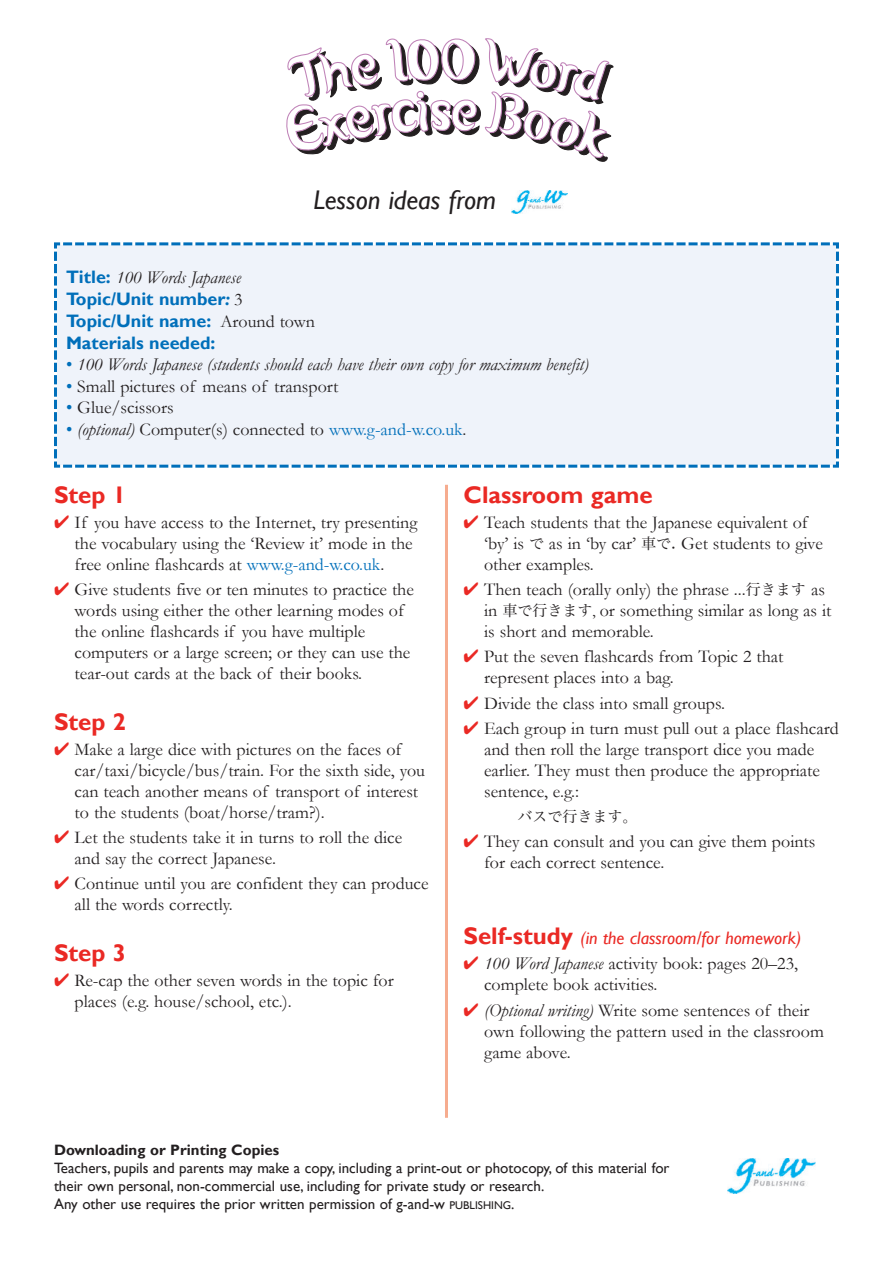
<style>
.page{position:relative;width:893px;height:1263px;background:#fff}
.page>*{position:absolute;margin:0;border:0;box-sizing:border-box;transform-origin:0 0}
.t1{font:italic 27px "Gill Sans";color:#231f20}
.t2{font:700 24px "Gill Sans";color:#ea2924}
.t3{font:18px/21px "Garamond";color:#231f20}
.t4{font:italic 18px "Garamond";color:#231f20}
.t5{font:700 18px/22.2px "Gill Sans";color:#006fba}
.t6{font:italic 18px "Gill Sans";color:#ea2924}
.t7{font:15px/18px "Gill Sans";color:#231f20}
.t8{font:700 15px "Gill Sans";color:#231f20}
.t9{font:15px "Hira Min Pro W3";color:#231f20}
.s1{font-family:"Gill Sans";font-weight:700;font-style:normal;color:#006fba}
.s2{font-style:italic}
.s3{font-family:"Garamond";font-weight:400;color:#231f20}
.s4{font-style:normal;color:#006fba}
.s5{color:#006fba}
.s6{color:#ea2924}
.s7{font-family:"Hira Min Pro W3";font-size:15px}
.s8{font-size:15px}
.s9{font-weight:700;font-style:normal;font-size:24px}
.s10{font-size:11.25px}
</style>
<div class="page">
<svg style="left:286px;top:38px;width:328px;height:124px"></svg>
<img style="left:728px;top:1158px;width:88px;height:36px">
<div style="left:54px;top:242px;width:785px;height:226px;background:#eff3fa"></div>
<img style="left:511px;top:191px;width:56px;height:23px">
<hr style="left:445px;top:485px;width:3px;height:633px;background:#f6ac8f">
<h1 class="t1" style="left:313px;top:184px;width:184px">Lesson ideas from</h1>
<p class="t4" style="left:66px;top:267px;width:176px"><span class="s1">Title:</span> 100 Words Japanese</p>
<p class="t5" style="left:66px;top:287px;width:251px">Topic/Unit number<span class="s2">:</span> <span class="s3">3<br></span>Topic/Unit name: <span class="s3">Around town<br></span>Materials needed:</p>
<p class="t4" style="left:66px;top:355px;width:524px"><span class="s4">•</span> 100 Words Japanese (students should each have their own copy for maximum benefit)</p>
<p class="t3" style="left:66px;top:376px;width:274px"><span class="s5">•</span> Small pictures of means of transport</p>
<p class="t3" style="left:66px;top:398px;width:109px"><span class="s5">•</span> Glue/scissors</p>
<p class="t3" style="left:66px;top:419px;width:402px"><span class="s5">•</span> <span class="s2">(optional)</span> Computer(s) connected to <span class="s5">www.g-and-w.co.uk</span>.</p>
<h2 class="t2" style="left:54px;top:480px;width:74px">Step 1</h2>
<p class="t3" style="left:75px;top:512px;width:344px;text-indent:-21px"><span class="s6">✔</span> If you have access to the Internet, try presenting the vocabulary using the ‘Review it’ mode in the free online flashcards at <span class="s5">www.g-and-w.co.uk</span>.</p>
<p class="t3" style="left:75px;top:579px;width:341px;text-indent:-21px"><span class="s6">✔</span> Give students five or ten minutes to practice the words using either the other learning modes of the online flashcards if you have multiple computers or a large screen; or they can use the tear-out cards at the back of their books.</p>
<h2 class="t2" style="left:54px;top:707px;width:74px">Step 2</h2>
<p class="t3" style="left:75px;top:739px;width:352px;text-indent:-21px"><span class="s6">✔</span> Make a large dice with pictures on the faces of car/taxi/bicycle/bus/train. For the sixth side, you can teach another means of transport of interest to the students (boat/horse/tram?).</p>
<p class="t3" style="left:75px;top:827px;width:329px;text-indent:-21px"><span class="s6">✔</span> Let the students take it in turns to roll the dice and say the correct Japanese.</p>
<p class="t3" style="left:75px;top:873px;width:355px;text-indent:-21px"><span class="s6">✔</span> Continue until you are confident they can produce all the words correctly.</p>
<h2 class="t2" style="left:54px;top:938px;width:74px">Step 3</h2>
<p class="t3" style="left:75px;top:970px;width:321px;text-indent:-21px"><span class="s6">✔</span> Re-cap the other seven words in the topic for places (e.g. house/school, etc.).</p>
<h2 class="t2" style="left:463px;top:480px;width:191px">Classroom game</h2>
<p class="t3" style="left:484px;top:512px;width:340px;text-indent:-21px"><span class="s6">✔</span> Teach students that the Japanese equivalent of ‘by’ is <span class="s7">で</span> as in ‘by car’ <span class="s7">車で.</span> Get students to give other examples.</p>
<p class="t3" style="left:484px;top:579px;width:349px;text-indent:-21px"><span class="s6">✔</span> Then teach (orally only) the phrase ...<span class="s7">行きます</span> as in <span class="s7">車で行きます</span><span class="s8">,</span> or something similar as long as it is short and memorable.</p>
<p class="t3" style="left:484px;top:646px;width:301px;text-indent:-21px"><span class="s6">✔</span> Put the seven flashcards from Topic 2 that represent places into a bag.</p>
<p class="t3" style="left:463px;top:693px;width:263px"><span class="s6">✔</span> Divide the class into small groups.</p>
<p class="t3" style="left:484px;top:718px;width:356px;text-indent:-21px"><span class="s6">✔</span> Each group in turn must pull out a place flashcard and then roll the large transport dice you made earlier. They must then produce the appropriate sentence, e.g.:</p>
<p class="t9" style="left:517px;top:804px;width:121px">バスで行きます。</p>
<p class="t3" style="left:484px;top:831px;width:333px;text-indent:-21px"><span class="s6">✔</span> They can consult and you can give them points for each correct sentence.</p>
<p class="t6" style="left:463px;top:927px;width:339px"><span class="s9">Self-study</span> (in the classroom/for homework)</p>
<p class="t3" style="left:484px;top:953px;width:315px;text-indent:-21px"><span class="s6">✔</span> <span class="s2">100 Word Japanese</span> activity book: pages 20–23, complete book activities.</p>
<p class="t3" style="left:484px;top:1000px;width:341px;text-indent:-21px"><span class="s6">✔</span> <span class="s2">(Optional writing)</span> Write some sentences of their own following the pattern used in the classroom game above.</p>
<p class="t8" style="left:54px;top:1141px;width:227px">Downloading or Printing Copies</p>
<p class="t7" style="left:54px;top:1159px;width:617px">Teachers, pupils and parents may make a copy, including a print-out or photocopy, of this material for their own personal, non-commercial use, including for private study or research.<br>Any other use requires the prior written permission of g-and-w <span class="s10">publishing</span>.</p>
</div>
